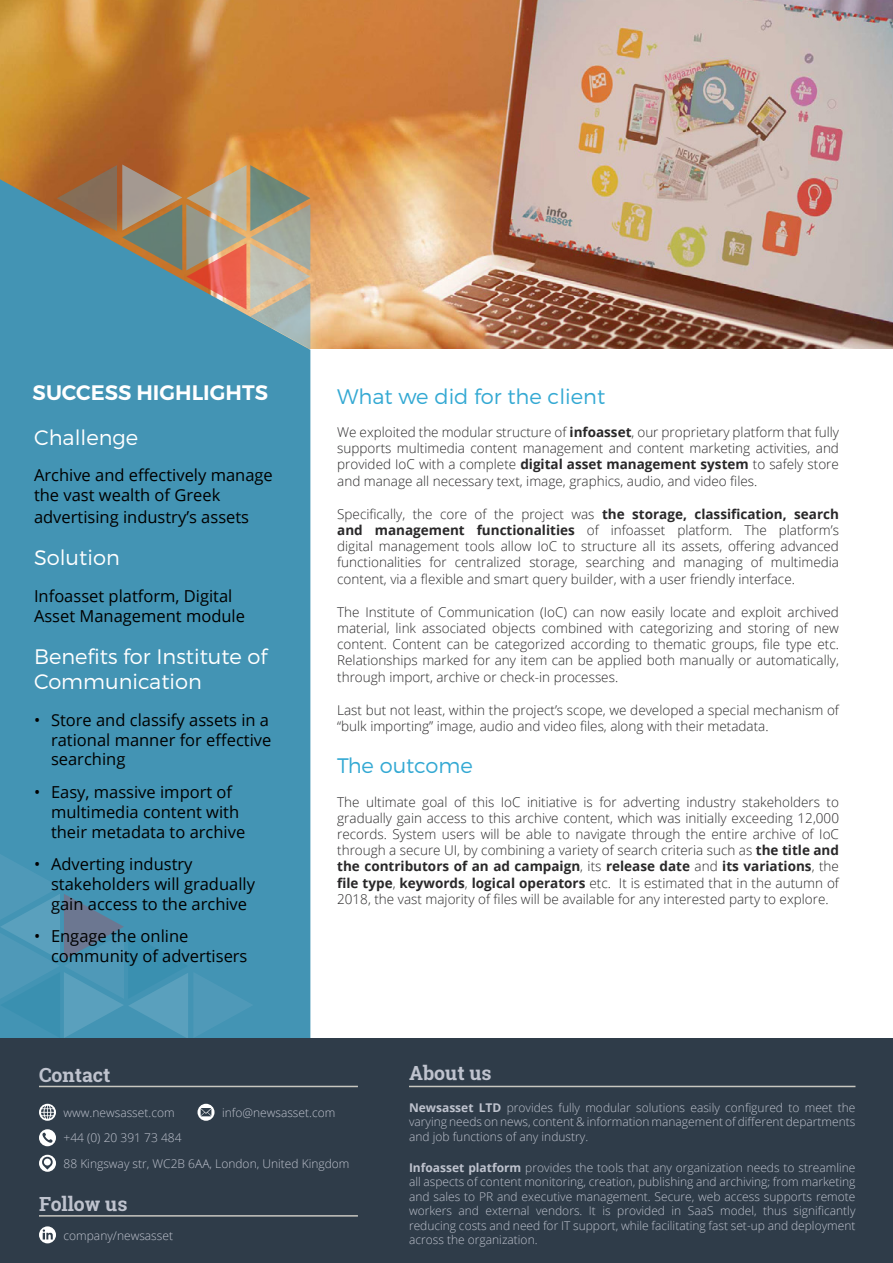
<style>
.page{position:relative;width:893px;height:1263px;background:#fff}
.page>*{position:absolute;margin:0;border:0;box-sizing:border-box;transform-origin:0 0}
.t1{font:300 21px/25.2px "Montserrat";color:#fff}
.t2{font:300 21px "Montserrat";color:#34a9d3}
.t3{font:600 21px "Montserrat";color:#fff}
.t4{font:700 19.5px "Roboto Slab";color:#bfc3ce}
.t5{font:16.5px/19.8px "Open Sans";color:#000}
.t6{font:300 13.5px/16.2px "Open Sans";color:#292829;text-align:justify}
.t7{font:300 12px/14.4px "Open Sans";color:#bfc3ce;text-align:justify}
.s1{font-weight:700}
</style>
<div class="page">
<img style="left:0;top:0;width:893px;height:350px">
<div style="left:0;top:179px;width:310px;height:860px;background:#4394b4"></div>
<svg style="left:57px;top:164px;width:253px;height:185px;background:#83918c"></svg>
<svg style="left:0;top:854px;width:253px;height:185px;background:#4994b3"></svg>
<div style="left:0;top:1039px;width:893px;height:224px;background:#2f3c49"></div>
<svg style="left:39px;top:1155px;width:17px;height:17px"></svg>
<div style="left:44px;top:1158px;width:7px;height:7px;background:#fff;border-radius:50%"></div>
<svg style="left:39px;top:1226px;width:17px;height:17px"></svg>
<svg style="left:198px;top:1104px;width:17px;height:17px"></svg>
<svg style="left:39px;top:1129px;width:17px;height:17px"></svg>
<svg style="left:39px;top:1104px;width:17px;height:17px"></svg>
<hr style="left:39px;top:1086px;width:319px;height:1px;background:#c8c7c0">
<hr style="left:39px;top:1215px;width:319px;height:1px;background:#c8c7c0">
<hr style="left:409px;top:1086px;width:446px;height:1px;background:#c8c7c0">
<h1 class="t3" style="left:33px;top:380px;width:237px">SUCCESS HIGHLIGHTS</h1>
<h1 class="t1" style="left:34px;top:424px;width:106px">Challenge</h1>
<p class="t5" style="left:34px;top:465px;width:240px">Archive and effectively manage the vast wealth of Greek</p>
<p class="t5" style="left:34px;top:506px;width:217px">advertising industry’s assets</p>
<h1 class="t1" style="left:34px;top:544px;width:87px">Solution</h1>
<p class="t5" style="left:34px;top:585px;width:213px">Infoasset platform, Digital<br>Asset Management module</p>
<h1 class="t1" style="left:34px;top:643px;width:235px">Benefits for Institute of<br>Communication</h1>
<p class="t5" style="left:51px;top:709px;width:222px;text-indent:-17px">• Store and classify assets in a rational manner for effective searching</p>
<p class="t5" style="left:51px;top:782px;width:196px;text-indent:-17px">• Easy, massive import of multimedia content with their metadata to archive</p>
<p class="t5" style="left:51px;top:854px;width:206px;text-indent:-17px">• Adverting industry stakeholders will gradually gain access to the archive</p>
<p class="t5" style="left:51px;top:926px;width:198px;text-indent:-17px">• Engage the online community of advertisers</p>
<h1 class="t2" style="left:337px;top:383px;width:269px">What we did for the client</h1>
<p class="t6" style="left:337px;top:424px;width:503px">We exploited the modular structure of <span class="s1">infoasset</span>, our proprietary platform that fully supports multimedia content management and content marketing activities, and provided IoC with a complete <span class="s1">digital asset management system</span> to safely store and manage all necessary text, image, graphics, audio, and video files.</p>
<p class="t6" style="left:337px;top:505px;width:503px">Specifically, the core of the project was <span class="s1">the storage, classification, search and management functionalities</span> of infoasset platform. The platform’s digital management tools allow IoC to structure all its assets, offering advanced functionalities for centralized storage, searching and managing of multimedia content, via a flexible and smart query builder, with a user friendly interface.</p>
<p class="t6" style="left:337px;top:603px;width:503px">The Institute of Communication (IoC) can now easily locate and exploit archived material, link associated objects combined with categorizing and storing of new content. Content can be categorized according to thematic groups, file type etc.<br>Relationships marked for any item can be applied both manually or automatically, through import, archive or check-in processes.</p>
<p class="t6" style="left:337px;top:701px;width:503px">Last but not least, within the project’s scope, we developed a special mechanism of “bulk importing” image, audio and video files, along with their metadata.</p>
<h1 class="t2" style="left:337px;top:753px;width:137px">The outcome</h1>
<p class="t6" style="left:337px;top:793px;width:503px">The ultimate goal of this IoC initiative is for adverting industry stakeholders to gradually gain access to this archive content, which was initially exceeding 12,000 records. System users will be able to navigate through the entire archive of IoC through a secure UI, by combining a variety of search criteria such as <span class="s1">the title and the contributors of an ad campaign</span>, its <span class="s1">release date</span> and <span class="s1">its variations</span>, the <span class="s1">file type</span>, <span class="s1">keywords</span>, <span class="s1">logical operators</span> etc. It is estimated that in the autumn of 2018, the vast majority of files will be available for any interested party to explore.</p>
<h2 class="t4" style="left:39px;top:1061px;width:73px">Contact</h2>
<p class="t7" style="left:64px;top:1105px;width:113px">www.newsasset.com</p>
<p class="t7" style="left:64px;top:1130px;width:120px">+44 (0) 20 391 73 484</p>
<p class="t7" style="left:222px;top:1105px;width:115px">info@newsasset.com</p>
<p class="t7" style="left:64px;top:1156px;width:288px">88 Kingsway str, WC2B 6AA, London, United Kingdom</p>
<h2 class="t4" style="left:39px;top:1191px;width:90px">Follow us</h2>
<p class="t7" style="left:64px;top:1228px;width:111px">company/newsasset</p>
<h2 class="t4" style="left:409px;top:1060px;width:84px">About us</h2>
<p class="t7" style="left:409px;top:1100px;width:448px"><span class="s1">Newsasset LTD</span> provides fully modular solutions easily configured to meet the varying needs on news, content &amp; information management of different departments and job functions of any industry.</p>
<p class="t7" style="left:409px;top:1160px;width:448px"><span class="s1">Infoasset platform</span> provides the tools that any organization needs to streamline all aspects of content monitoring, creation, publishing and archiving; from marketing and sales to PR and executive management. Secure, web access supports remote workers and external vendors. It is provided in SaaS model, thus significantly reducing costs and need for IT support, while facilitating fast set-up and deployment across the organization.</p>
</div>
